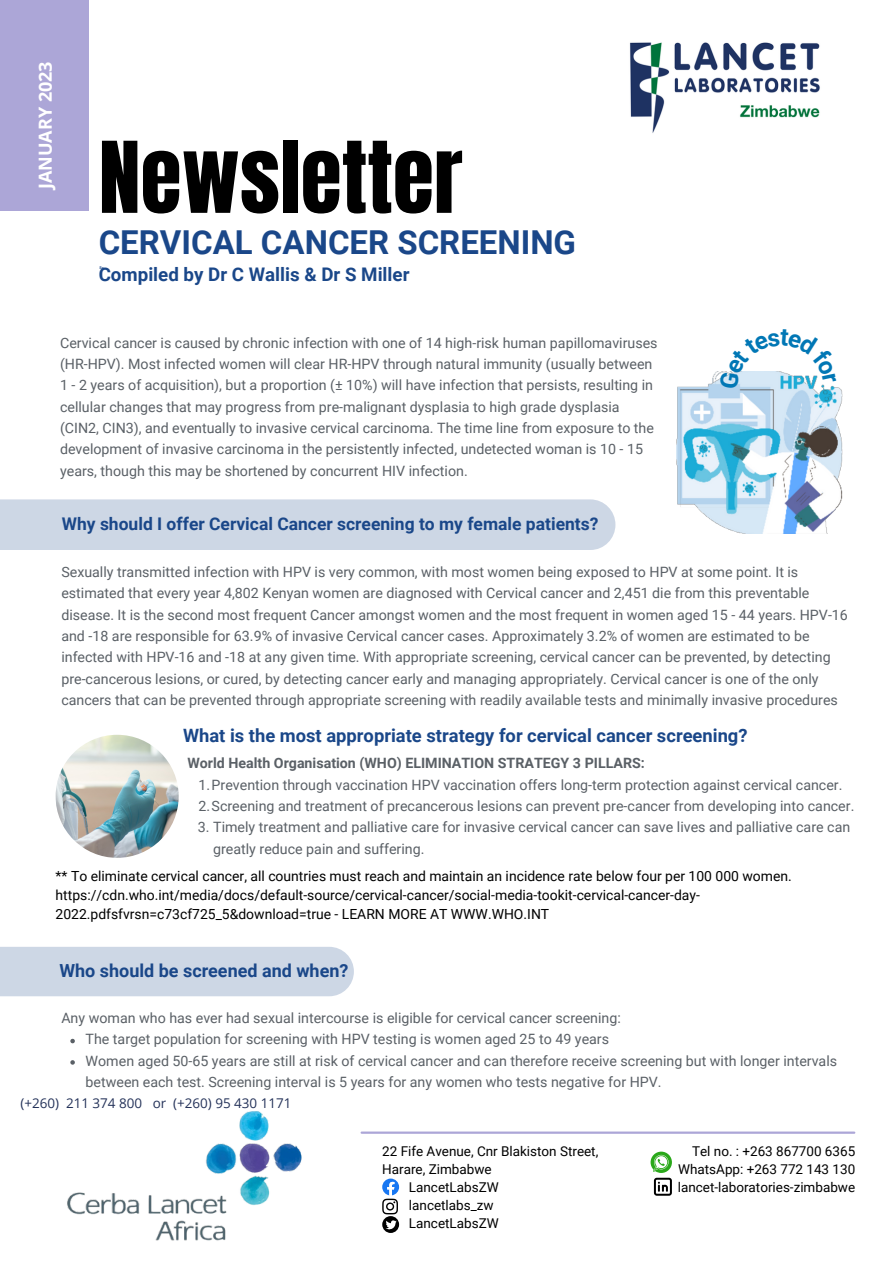
<style>
.page{position:relative;width:893px;height:1264px;background:#fff}
.page>*{position:absolute;margin:0;border:0;box-sizing:border-box;transform-origin:0 0}
.t1{font:83.85px "Anton";color:#000}
.t2{font:700 33px "Roboto";color:#1a4789}
.t3{font:700 18.75px "Roboto";color:#1a4789}
.t4{font:700 18.3px "Roboto";color:#1a4789}
.t5{font:700 18px "Roboto";color:#1a4789}
.t6{font:700 18px "Open Sans";color:#fff}
.t7{font:700 17.4px "Roboto";color:#1a4789}
.t8{font:14.25px/21.3px "Roboto";color:#5a6066}
.t9{font:700 14.25px "Roboto";color:#5a6066}
.t10{font:13.95px/19px "Roboto";color:#000}
.t11{font:13.5px/18px "Roboto";color:#000;text-align:justify}
.t12{font:13.5px "Open Sans";color:#243259}
.t13{font:700 3.75px "Roboto";color:#1a4789}
</style>
<div class="page">
<img style="left:67px;top:1111px;width:235px;height:130px">
<div style="left:0;top:0;width:89px;height:211px;background:#aca6d7"></div>
<hr style="left:361px;top:1131px;width:493px;height:2px;background:#aca6d7">
<div style="left:0;top:499px;width:615px;height:51px;background:#cdd7e5"></div>
<img style="left:676px;top:371px;width:167px;height:162px">
<div style="left:0;top:947px;width:354px;height:49px;background:#cdd7e5"></div>
<img style="left:56px;top:734px;width:123px;height:123px;border-radius:50%">
<svg style="left:70px;top:1038px;width:5px;height:5px"></svg>
<svg style="left:70px;top:1060px;width:5px;height:4px"></svg>
<img style="left:630px;top:42px;width:190px;height:91px">
<svg style="left:382px;top:1178px;width:17px;height:54px"></svg>
<svg style="left:650px;top:1151px;width:22px;height:44px"></svg>
<svg style="left:719px;top:371px;width:117px;height:17px"></svg>
<p class="t6" style="left:33px;top:189px;width:129px;rotate:-90deg">JANUARY 2023</p>
<h1 class="t1" style="left:99px;top:117px;width:365px">Newsletter</h1>
<h2 class="t2" style="left:99px;top:223px;width:479px">CERVICAL CANCER SCREENING</h2>
<p class="t13" style="left:100px;top:265px;width:6px">Sc</p>
<h3 class="t3" style="left:99px;top:264px;width:312px">Compiled by Dr C Wallis &amp; Dr S Miller</h3>
<p class="t8" style="left:60px;top:332px;width:599px">Cervical cancer is caused by chronic infection with one of 14 high-risk human papillomaviruses (HR-HPV). Most infected women will clear HR-HPV through natural immunity (usually between 1 - 2 years of acquisition), but a proportion (± 10%) will have infection that persists, resulting in cellular changes that may progress from pre-malignant dysplasia to high grade dysplasia (CIN2, CIN3), and eventually to invasive cervical carcinoma. The time line from exposure to the development of invasive carcinoma in the persistently infected, undetected woman is 10 - 15 years, though this may be shortened by concurrent HIV infection.</p>
<p class="t7" style="left:62px;top:514px;width:538px">Why should I offer Cervical Cancer screening to my female patients?</p>
<p class="t8" style="left:61px;top:561px;width:788px">Sexually transmitted infection with HPV is very common, with most women being exposed to HPV at some point. It is estimated that every year 4,802 Kenyan women are diagnosed with Cervical cancer and 2,451 die from this preventable disease. It is the second most frequent Cancer amongst women and the most frequent in women aged 15 - 44 years. HPV-16 and -18 are responsible for 63.9% of invasive Cervical cancer cases. Approximately 3.2% of women are estimated to be infected with HPV-16 and -18 at any given time. With appropriate screening, cervical cancer can be prevented, by detecting pre-cancerous lesions, or cured, by detecting cancer early and managing appropriately. Cervical cancer is one of the only cancers that can be prevented through appropriate screening with readily available tests and minimally invasive procedures</p>
<p class="t4" style="left:183px;top:724px;width:566px">What is the most appropriate strategy for cervical cancer screening?</p>
<p class="t8" style="left:198px;top:774px;width:657px">1.Prevention through vaccination HPV vaccination offers long-term protection against cervical cancer.<br>2.Screening and treatment of precancerous lesions can prevent pre-cancer from developing into cancer.</p>
<p class="t9" style="left:187px;top:755px;width:459px">World Health Organisation (WHO) ELIMINATION STRATEGY 3 PILLARS:</p>
<p class="t8" style="left:198px;top:816px;width:653px">3. Timely treatment and palliative care for invasive cervical cancer can save lives and palliative care can</p>
<p class="t8" style="left:213px;top:838px;width:213px">greatly reduce pain and suffering.</p>
<p class="t10" style="left:56px;top:866px;width:737px">** To eliminate cervical cancer, all countries must reach and maintain an incidence rate below four per 100 000 women. https://cdn.who.int/media/docs/default-source/cervical-cancer/social-media-tookit-cervical-cancer-day-<br>2022.pdfsfvrsn=c73cf725_5&amp;download=true - LEARN MORE AT WWW.WHO.INT</p>
<p class="t5" style="left:59px;top:960px;width:290px">Who should be screened and when?</p>
<p class="t8" style="left:61px;top:1007px;width:561px">Any woman who has ever had sexual intercourse is eligible for cervical cancer screening:</p>
<p class="t8" style="left:86px;top:1028px;width:753px">The target population for screening with HPV testing is women aged 25 to 49 years<br>Women aged 50-65 years are still at risk of cervical cancer and can therefore receive screening but with longer intervals between each test. Screening interval is 5 years for any women who tests negative for HPV.</p>
<p class="t12" style="left:20px;top:1093px;width:272px">(+260) 211 374 800 or (+260) 95 430 1171</p>
<p class="t11" style="left:382px;top:1142px;width:217px">22 Fife Avenue, Cnr Blakiston Street,</p>
<p class="t11" style="left:382px;top:1160px;width:111px">Harare, Zimbabwe</p>
<p class="t11" style="left:409px;top:1178px;width:91px">LancetLabsZW</p>
<p class="t11" style="left:409px;top:1196px;width:86px">lancetlabs_zw</p>
<p class="t11" style="left:409px;top:1214px;width:91px">LancetLabsZW</p>
<p class="t11" style="left:677px;top:1142px;width:179px;text-indent:14px">Tel no. : +263 867700 6365<br>WhatsApp: +263 772 143 130 lancet-laboratories-zimbabwe</p>
</div>
